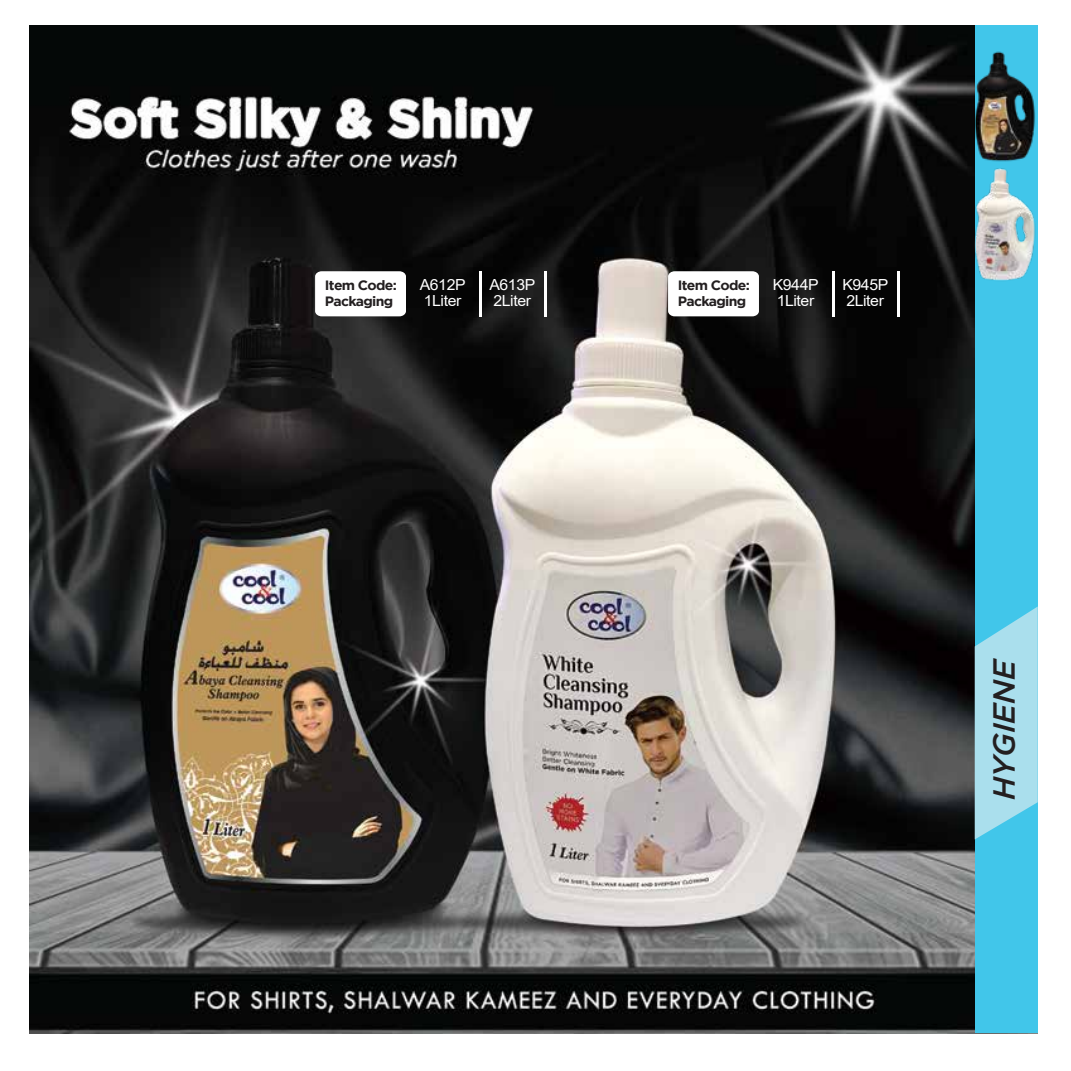
<style>
.page{position:relative;width:1071px;height:1071px;background:#fff}
.page>*{position:absolute;margin:0;border:0;box-sizing:border-box;transform-origin:0 0}
.t1{font:italic 500 30.45px "Gotham";color:#231f20}
.t2{font:15.22px/16.1px "Arial";letter-spacing:-.025em;color:#fff;scale:1.04 1}
.t3{font:700 13.47px/15.9px "Gotham";letter-spacing:-.05em;color:#231f20;scale:1.04 1}
</style>
<div class="page">
<img style="left:30px;top:25px;width:945px;height:1008px">
<div style="left:975px;top:25px;width:63px;height:1008px;background:#41c6ea"></div>
<svg style="left:975px;top:606px;width:63px;height:233px"></svg>
<svg style="left:315px;top:271px;width:91px;height:45px"></svg>
<hr style="left:479px;top:271px;width:2px;height:45px;background:#fff">
<hr style="left:545px;top:271px;width:2px;height:45px;background:#fff">
<svg style="left:668px;top:271px;width:91px;height:45px"></svg>
<hr style="left:832px;top:271px;width:2px;height:45px;background:#fff">
<hr style="left:898px;top:271px;width:2px;height:45px;background:#fff">
<img style="left:968px;top:39px;width:67px;height:502px">
<p class="t3" style="left:325px;top:277px;width:71px">Item Code:<br>Packaging</p>
<p class="t2" style="left:773px;top:276px;width:46px">K944P<br>1Liter</p>
<p class="t2" style="left:842px;top:276px;width:46px">K945P<br>2Liter</p>
<p class="t2" style="left:420px;top:276px;width:46px">A612P<br>1Liter</p>
<p class="t2" style="left:489px;top:276px;width:46px">A613P<br>2Liter</p>
<p class="t3" style="left:678px;top:277px;width:71px">Item Code:<br>Packaging</p>
<h1 class="t1" style="left:987px;top:800px;width:143px;rotate:-90deg">HYGIENE</h1>
</div>
